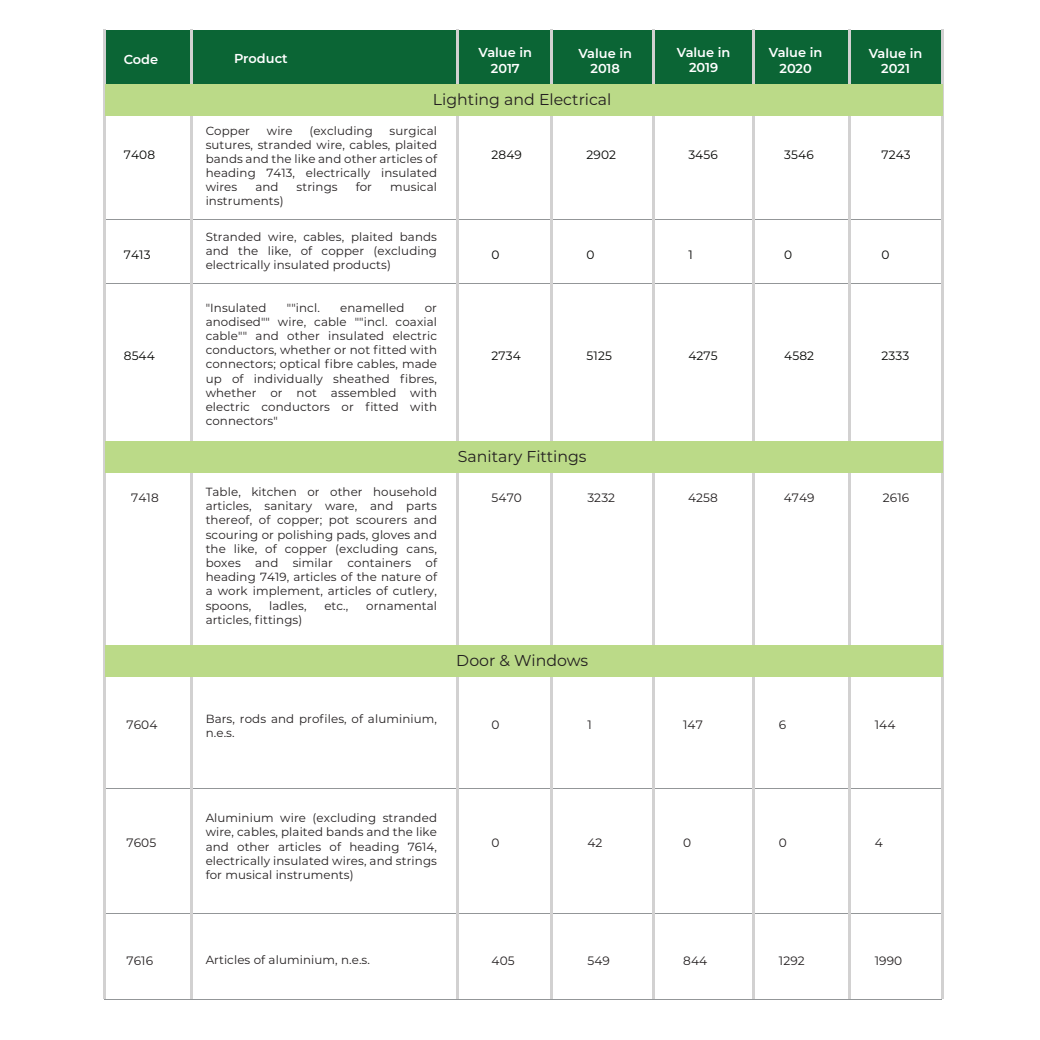
<style>
.page{position:relative;width:1040px;height:1040px;background:#fff}
.page>*{position:absolute;margin:0;border:0;box-sizing:border-box;transform-origin:0 0}
.t1{font:15.75px "Montserrat";color:#231f20}
.t2{font:600 12.95px/15.6px "Montserrat";color:#fff;text-align:center}
.t3{font:12.08px "Montserrat";letter-spacing:.01em;color:#231f20}
.t4{font:12.08px "Montserrat";letter-spacing:.01em;color:#040503}
.t5{font:11.9px/14.2px "Montserrat";letter-spacing:.01em;color:#231f20;text-align:justify}
</style>
<div class="page">
<div style="left:104px;top:30px;width:837px;height:55px;background:#0b6535"></div>
<hr style="left:104px;top:219px;width:838px;height:1px;background:#939698">
<hr style="left:104px;top:283px;width:838px;height:1px;background:#939698">
<hr style="left:104px;top:912px;width:838px;height:1px;background:#939698">
<hr style="left:104px;top:788px;width:838px;height:1px;background:#939698">
<hr style="left:104px;top:999px;width:838px;height:1px;background:#939698">
<hr style="left:456px;top:30px;width:2px;height:968px;background:#d2d1d1">
<hr style="left:550px;top:30px;width:3px;height:968px;background:#d2d1d1">
<hr style="left:652px;top:30px;width:2px;height:968px;background:#d2d1d1">
<hr style="left:751px;top:30px;width:3px;height:968px;background:#d2d1d1">
<hr style="left:848px;top:30px;width:2px;height:968px;background:#d2d1d1">
<hr style="left:940px;top:29px;width:3px;height:970px;background:#d2d1d1">
<hr style="left:103px;top:30px;width:2px;height:968px;background:#d2d1d1">
<hr style="left:190px;top:30px;width:3px;height:968px;background:#d2d1d1">
<div style="left:105px;top:84px;width:838px;height:32px;background:#bbda88"></div>
<div style="left:105px;top:441px;width:838px;height:31px;background:#bbda88"></div>
<div style="left:105px;top:645px;width:838px;height:31px;background:#bbda88"></div>
<p class="t2" style="left:124px;top:51px;width:36px">Code</p>
<p class="t2" style="left:234px;top:50px;width:55px">Product</p>
<p class="t2" style="left:478px;top:44px;width:55px">Value in<br>2017</p>
<p class="t2" style="left:578px;top:45px;width:55px">Value in<br>2018</p>
<p class="t2" style="left:677px;top:44px;width:55px">Value in<br>2019</p>
<h1 class="t1" style="left:433px;top:89px;width:180px">Lighting and Electrical</h1>
<p class="t4" style="left:124px;top:146px;width:33px">7408</p>
<p class="t4" style="left:124px;top:247px;width:28px">7413</p>
<p class="t4" style="left:124px;top:347px;width:33px">8544</p>
<p class="t5" style="left:206px;top:123px;width:233px;text-indent:184px">surgical sutures, stranded wire, cables, plaited bands and the like and other articles of heading 7413, electrically insulated wires</p>
<p class="t5" style="left:206px;top:123px;width:46px">Copper</p>
<p class="t5" style="left:267px;top:123px;width:27px">wire</p>
<p class="t5" style="left:309px;top:123px;width:65px">(excluding</p>
<p class="t5" style="left:255px;top:179px;width:25px">and</p>
<p class="t5" style="left:296px;top:179px;width:43px">strings</p>
<p class="t5" style="left:356px;top:179px;width:18px">for</p>
<p class="t5" style="left:390px;top:179px;width:48px">musical</p>
<p class="t5" style="left:206px;top:194px;width:79px">instruments)</p>
<p class="t5" style="left:206px;top:229px;width:233px">Stranded wire, cables, plaited bands and the like, of copper (excluding electrically insulated products)</p>
<p class="t5" style="left:206px;top:300px;width:62px">"Insulated</p>
<p class="t5" style="left:287px;top:300px;width:35px">""incl.</p>
<p class="t5" style="left:340px;top:300px;width:66px">enamelled</p>
<p class="t5" style="left:206px;top:300px;width:233px;text-indent:219px">or anodised"" wire, cable ""incl. coaxial cable"" and other insulated electric conductors, whether or not fitted with connectors; optical fibre cables, made up of individually sheathed fibres, whether or not assembled with electric conductors or fitted with connectors"</p>
<p class="t4" style="left:491px;top:146px;width:32px">2849</p>
<p class="t4" style="left:491px;top:247px;width:10px">0</p>
<p class="t4" style="left:491px;top:347px;width:31px">2734</p>
<p class="t4" style="left:586px;top:146px;width:31px">2902</p>
<p class="t4" style="left:586px;top:247px;width:10px">0</p>
<p class="t4" style="left:586px;top:347px;width:27px">5125</p>
<p class="t4" style="left:688px;top:146px;width:31px">3456</p>
<p class="t4" style="left:688px;top:247px;width:6px">1</p>
<p class="t4" style="left:688px;top:347px;width:31px">4275</p>
<h1 class="t1" style="left:458px;top:445px;width:130px">Sanitary Fittings</h1>
<p class="t2" style="left:769px;top:44px;width:55px">Value in<br>2020</p>
<p class="t2" style="left:869px;top:45px;width:55px">Value in<br>2021</p>
<p class="t4" style="left:784px;top:146px;width:31px">3546</p>
<p class="t4" style="left:881px;top:146px;width:31px">7243</p>
<p class="t4" style="left:784px;top:247px;width:10px">0</p>
<p class="t4" style="left:881px;top:247px;width:10px">0</p>
<p class="t4" style="left:784px;top:347px;width:31px">4582</p>
<p class="t4" style="left:881px;top:347px;width:29px">2333</p>
<p class="t5" style="left:206px;top:484px;width:233px">Table, kitchen or other household articles, sanitary ware, and parts thereof, of copper; pot scourers and scouring or polishing pads, gloves and the like, of copper (excluding cans, boxes and similar containers of heading 7419, articles of the nature of a work implement, articles of cutlery, spoons,</p>
<p class="t3" style="left:131px;top:489px;width:29px">7418</p>
<p class="t3" style="left:491px;top:489px;width:32px">5470</p>
<p class="t3" style="left:587px;top:489px;width:29px">3232</p>
<p class="t3" style="left:688px;top:489px;width:31px">4258</p>
<p class="t3" style="left:783px;top:489px;width:32px">4749</p>
<p class="t3" style="left:882px;top:489px;width:28px">2616</p>
<p class="t5" style="left:269px;top:597px;width:39px">ladles,</p>
<p class="t5" style="left:324px;top:597px;width:26px">etc.,</p>
<p class="t5" style="left:366px;top:597px;width:72px">ornamental</p>
<p class="t5" style="left:206px;top:612px;width:98px">articles, fittings)</p>
<h1 class="t1" style="left:456px;top:649px;width:133px">Door &amp; Windows</h1>
<p class="t3" style="left:126px;top:717px;width:32px">7604</p>
<p class="t5" style="left:206px;top:711px;width:233px">Bars, rods and profiles, of aluminium, n.e.s.</p>
<p class="t3" style="left:491px;top:717px;width:10px">0</p>
<p class="t3" style="left:587px;top:717px;width:6px">1</p>
<p class="t3" style="left:683px;top:717px;width:21px">147</p>
<p class="t3" style="left:779px;top:717px;width:9px">6</p>
<p class="t3" style="left:874px;top:717px;width:22px">144</p>
<p class="t3" style="left:126px;top:834px;width:31px">7605</p>
<p class="t5" style="left:206px;top:810px;width:233px">Aluminium wire (excluding stranded wire, cables, plaited bands and the like and other articles of heading 7614, electrically insulated wires, and strings for musical instruments)</p>
<p class="t3" style="left:491px;top:834px;width:10px">0</p>
<p class="t3" style="left:587px;top:834px;width:17px">42</p>
<p class="t3" style="left:683px;top:834px;width:10px">0</p>
<p class="t3" style="left:779px;top:834px;width:10px">0</p>
<p class="t3" style="left:874px;top:834px;width:10px">4</p>
<p class="t3" style="left:126px;top:952px;width:28px">7616</p>
<p class="t5" style="left:206px;top:952px;width:166px">Articles of aluminium, n.e.s.</p>
<p class="t3" style="left:491px;top:952px;width:25px">405</p>
<p class="t3" style="left:587px;top:952px;width:24px">549</p>
<p class="t3" style="left:683px;top:952px;width:26px">844</p>
<p class="t3" style="left:779px;top:952px;width:27px">1292</p>
<p class="t3" style="left:874px;top:952px;width:29px">1990</p>
</div>
